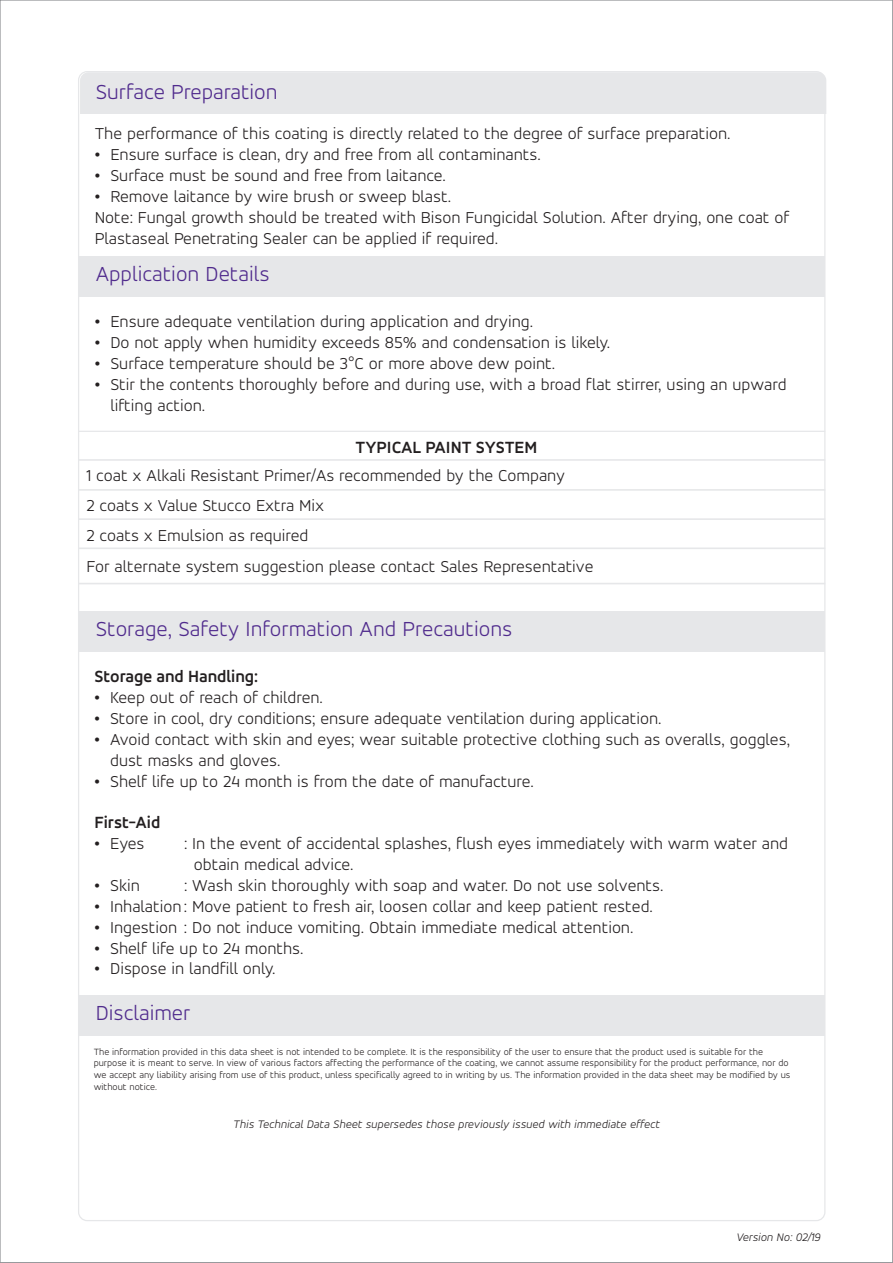
<style>
.page{position:relative;width:893px;height:1263px;background:#fff}
.page>*{position:absolute;margin:0;border:0;box-sizing:border-box;transform-origin:0 0}
.t1{font:300 22.35px "Accord Alternate";color:#502b8d}
.t2{font:300 17.4px/20.9px "Accord Alternate";color:#231f20}
.t3{font:700 17.4px "Accord Alternate";color:#231f20}
.t4{font:italic 300 12px "Accord Alternate";color:#231f20}
.t5{font:300 9.9px/12px "Accord Alternate";color:#231f20}
.s1{font-weight:700}
</style>
<div class="page">
<div style="left:80px;top:72px;width:746px;height:41px;background:#e6e7e9"></div>
<hr style="left:78px;top:431px;width:747px;height:1px;background:#e6e7e9">
<hr style="left:79px;top:459px;width:746px;height:2px;background:#e6e7e9">
<hr style="left:79px;top:518px;width:746px;height:2px;background:#e6e7e9">
<hr style="left:79px;top:489px;width:746px;height:2px;background:#e6e7e9">
<hr style="left:79px;top:547px;width:746px;height:2px;background:#e6e7e9">
<hr style="left:79px;top:583px;width:746px;height:1px;background:#e6e7e9">
<div style="left:78px;top:611px;width:747px;height:41px;background:#e6e7e9"></div>
<div style="left:78px;top:256px;width:747px;height:41px;background:#e6e7e9"></div>
<div style="left:78px;top:995px;width:747px;height:40px;background:#e6e7e9"></div>
<p class="t1" style="left:96px;top:79px;width:183px">Surface Preparation</p>
<p class="t2" style="left:95px;top:123px;width:637px">The performance of this coating is directly related to the degree of surface preparation.</p>
<p class="t2" style="left:95px;top:144px;width:448px"><span class="s1">•</span> Ensure surface is clean, dry and free from all contaminants.</p>
<p class="t2" style="left:95px;top:164px;width:353px"><span class="s1">•</span> Surface must be sound and free from laitance.</p>
<p class="t2" style="left:95px;top:185px;width:696px"><span class="s1">•</span> Remove laitance by wire brush or sweep blast.<br>Note: Fungal growth should be treated with Bison Fungicidal Solution. After drying, one coat of<br>Plastaseal Penetrating Sealer can be applied if required.</p>
<p class="t1" style="left:96px;top:261px;width:175px">Application Details</p>
<p class="t2" style="left:95px;top:311px;width:440px"><span class="s1">•</span> Ensure adequate ventilation during application and drying.</p>
<p class="t2" style="left:95px;top:332px;width:517px"><span class="s1">•</span> Do not apply when humidity exceeds 85% and condensation is likely.</p>
<p class="t2" style="left:95px;top:353px;width:462px"><span class="s1">•</span> Surface temperature should be 3°C or more above dew point.</p>
<p class="t2" style="left:110px;top:374px;width:678px;text-indent:-16px"><span class="s1">•</span> Stir the contents thoroughly before and during use, with a broad flat stirrer, using an upward lifting action.</p>
<p class="t3" style="left:356px;top:436px;width:183px">TYPICAL PAINT SYSTEM</p>
<p class="t2" style="left:86px;top:464px;width:480px">1 coat x Alkali Resistant Primer/As recommended by the Company</p>
<p class="t2" style="left:86px;top:494px;width:239px">2 coats x Value Stucco Extra Mix</p>
<p class="t2" style="left:86px;top:519px;width:509px;line-height:30.8px">2 coats x Emulsion as required<br>For alternate system suggestion please contact Sales Representative</p>
<p class="t1" style="left:96px;top:616px;width:418px">Storage, Safety Information And Precautions</p>
<p class="t3" style="left:95px;top:666px;width:165px">Storage and Handling:</p>
<p class="t2" style="left:95px;top:686px;width:230px"><span class="s1">•</span> Keep out of reach of children.</p>
<p class="t2" style="left:95px;top:707px;width:568px"><span class="s1">•</span> Store in cool, dry conditions; ensure adequate ventilation during application.</p>
<p class="t2" style="left:110px;top:728px;width:681px;text-indent:-16px"><span class="s1">•</span> Avoid contact with skin and eyes; wear suitable protective clothing such as overalls, goggles, dust masks and gloves.</p>
<p class="t2" style="left:95px;top:770px;width:441px"><span class="s1">•</span> Shelf life up to 24 month is from the date of manufacture.</p>
<p class="t3" style="left:95px;top:812px;width:67px">First-Aid</p>
<p class="t2" style="left:95px;top:833px;width:52px"><span class="s1">•</span> Eyes</p>
<p class="t2" style="left:194px;top:833px;width:596px;text-indent:-10px">: In the event of accidental splashes, flush eyes immediately with warm water and obtain medical advice.</p>
<p class="t2" style="left:95px;top:874px;width:47px"><span class="s1">•</span> Skin</p>
<p class="t2" style="left:184px;top:874px;width:481px">: Wash skin thoroughly with soap and water. Do not use solvents.</p>
<p class="t2" style="left:95px;top:895px;width:560px"><span class="s1">•</span> Inhalation : Move patient to fresh air, loosen collar and keep patient rested.</p>
<p class="t2" style="left:95px;top:916px;width:540px"><span class="s1">•</span> Ingestion : Do not induce vomiting. Obtain immediate medical attention.</p>
<p class="t2" style="left:95px;top:937px;width:211px"><span class="s1">•</span> Shelf life up to 24 months.</p>
<p class="t2" style="left:95px;top:958px;width:182px"><span class="s1">•</span> Dispose in landfill only.</p>
<p class="t1" style="left:96px;top:999px;width:96px">Disclaimer</p>
<p class="t5" style="left:94px;top:1045px;width:698px">The information provided in this data sheet is not intended to be complete. It is the responsibility of the user to ensure that the product used is suitable for the purpose it is meant to serve. In view of various factors affecting the performance of the coating, we cannot assume responsibility for the product performance, nor do we accept any liability arising from use of this product, unless specifically agreed to in writing by us. The information provided in the data sheet may be modified by us without notice.</p>
<p class="t4" style="left:233px;top:1117px;width:428px">This Technical Data Sheet supersedes those previously issued with immediate effect</p>
<p class="t4" style="left:736px;top:1230px;width:86px">Version No: 02/19</p>
</div>
